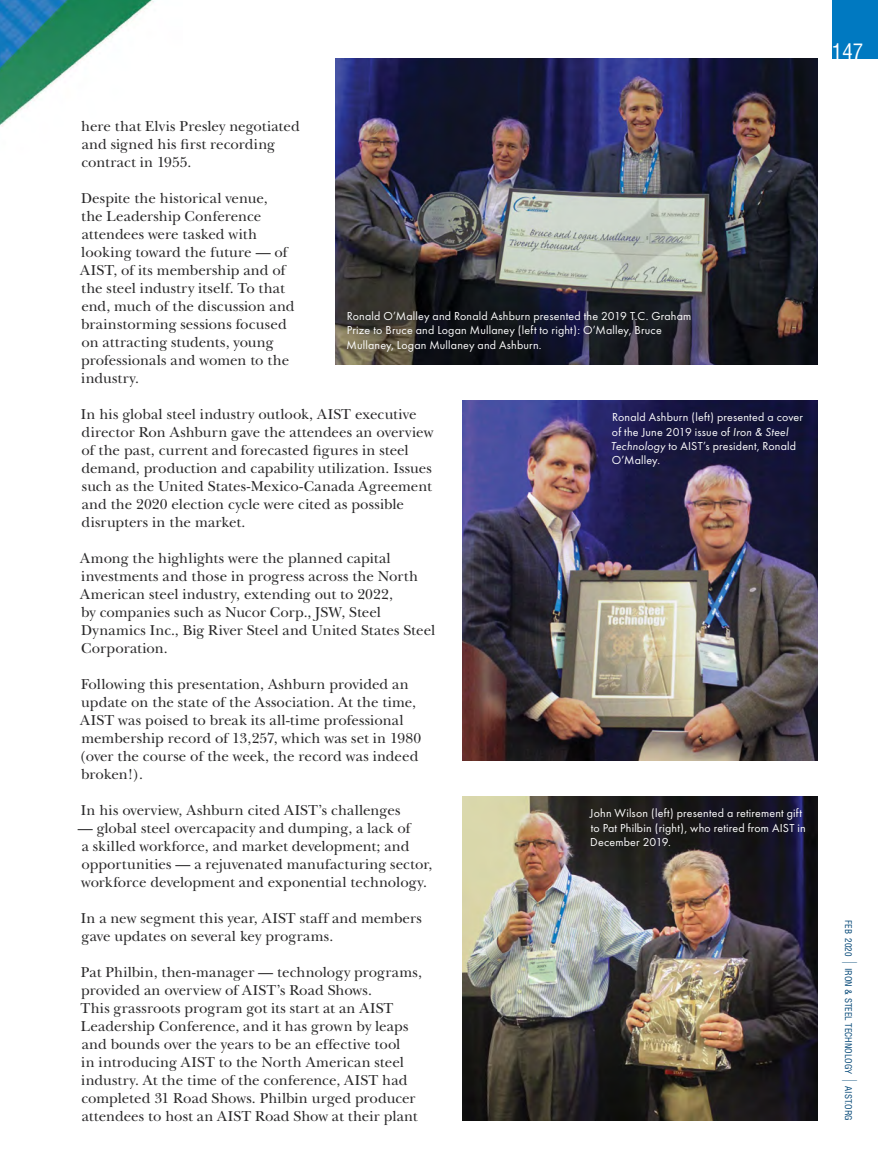
<style>
.page{position:relative;width:878px;height:1175px;background:#fff}
.page>*{position:absolute;margin:0;border:0;box-sizing:border-box;transform-origin:0 0}
.t1{font:condensed 21px "Helvetica";color:#fff}
.t2{font:15px/18px "New Baskerville";letter-spacing:.005em;color:#292829}
.t3{font:12px/14.4px "Futura T";letter-spacing:.015em;color:#fff}
.t4{font:condensed 9px "Helvetica";color:#004575}
.s1{font-style:italic}
</style>
<div class="page">
<div style="left:832px;top:0;width:46px;height:58px;background:#0079c1"></div>
<img style="left:0;top:0;width:155px;height:127px">
<img style="left:462px;top:796px;width:355px;height:324px">
<img style="left:335px;top:58px;width:482px;height:306px">
<img style="left:462px;top:401px;width:355px;height:359px">
<p class="t2" style="left:81px;top:117px;width:220px">here that Elvis Presley negotiated and signed his first recording contract in 1955.</p>
<p class="t2" style="left:80px;top:189px;width:216px">Despite the historical venue,<br>the Leadership Conference attendees were tasked with looking toward the future — of<br>AIST, of its membership and of the steel industry itself. To that end, much of the discussion and brainstorming sessions focused on attracting students, young professionals and women to the industry.</p>
<p class="t2" style="left:81px;top:405px;width:354px">In his global steel industry outlook, AIST executive director Ron Ashburn gave the attendees an overview of the past, current and forecasted figures in steel demand, production and capability utilization. Issues such as the United States-Mexico-Canada Agreement and the 2020 election cycle were cited as possible disrupters in the market.</p>
<p class="t2" style="left:80px;top:549px;width:356px">Among the highlights were the planned capital investments and those in progress across the North American steel industry, extending out to 2022,<br>by companies such as Nucor Corp., JSW, Steel Dynamics Inc., Big River Steel and United States Steel Corporation.</p>
<p class="t2" style="left:79px;top:675px;width:343px">Following this presentation, Ashburn provided an update on the state of the Association. At the time, AIST was poised to break its all-time professional membership record of 13,257, which was set in 1980 (over the course of the week, the record was indeed broken!).</p>
<p class="t2" style="left:81px;top:801px;width:321px">In his overview, Ashburn cited AIST’s challenges</p>
<p class="t2" style="left:78px;top:819px;width:356px">— global steel overcapacity and dumping, a lack of<br>a skilled workforce, and market development; and opportunities — a rejuvenated manufacturing sector, workforce development and exponential technology.</p>
<p class="t2" style="left:81px;top:909px;width:342px">In a new segment this year, AIST staff and members gave updates on several key programs.</p>
<p class="t2" style="left:80px;top:963px;width:343px">Pat Philbin, then-manager — technology programs, provided an overview of AIST’s Road Shows.<br>This grassroots program got its start at an AIST Leadership Conference, and it has grown by leaps and bounds over the years to be an effective tool<br>in introducing AIST to the North American steel industry. At the time of the conference, AIST had completed 31 Road Shows. Philbin urged producer attendees to host an AIST Road Show at their plant</p>
<p class="t3" style="left:346px;top:308px;width:346px">Ronald O’Malley and Ronald Ashburn presented the 2019 T.C. Graham<br>Prize to Bruce and Logan Mullaney (left to right): O’Malley, Bruce<br>Mullaney, Logan Mullaney and Ashburn.</p>
<p class="t3" style="left:611px;top:410px;width:193px">Ronald Ashburn (left) presented a cover of the June 2019 issue of <span class="s1">Iron &amp; Steel<br>Technology</span> to AIST’s president, Ronald<br>O’Malley.</p>
<p class="t3" style="left:590px;top:806px;width:217px">John Wilson (left) presented a retirement gift to Pat Philbin (right), who retired from AIST in<br>December 2019.</p>
<h1 class="t1" style="left:831px;top:38px;width:33px">147</h1>
<p class="t4" style="left:854px;top:920px;width:37px;rotate:90deg">FEB 2020</p>
<p class="t4" style="left:854px;top:967px;width:108px;rotate:90deg">IRON &amp; STEEL TECHNOLOGY</p>
<p class="t4" style="left:854px;top:1086px;width:36px;rotate:90deg">AIST.ORG</p>
</div>
